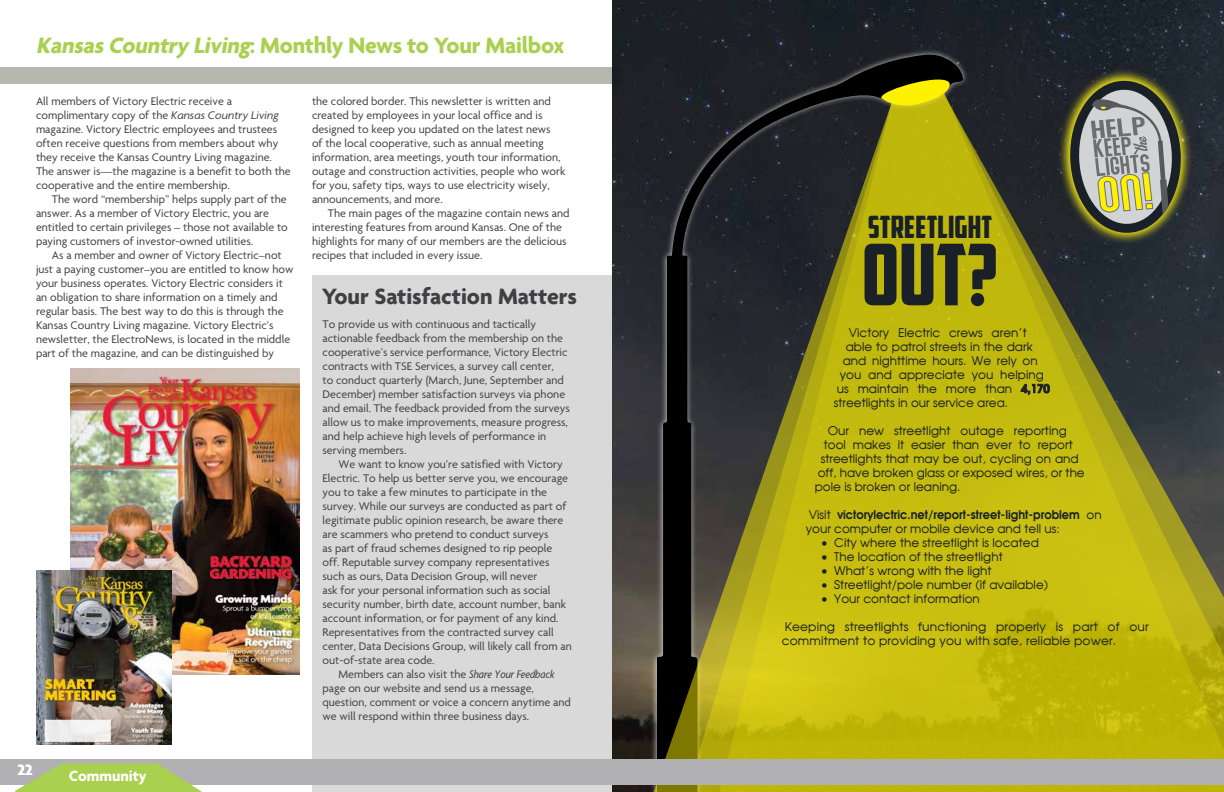
<style>
.page{position:relative;width:1224px;height:792px;background:#fff}
.page>*{position:absolute;margin:0;border:0;box-sizing:border-box;transform-origin:0 0}
.t1{font:85px "American Captain";color:#192028}
.t2{font:31px "American Captain";color:#192028}
.t3{font:700 24px "Agenda";letter-spacing:-.01em;color:#a9d04e}
.t4{font:700 24px "Agenda";color:#404042}
.t5{font:700 16px "Agenda";color:#fff}
.t6{font:12.6px "Moderne Demi";color:#192028;scale:.95 1}
.t7{font:12px/14px "Agenda";color:#404042}
.t8{font:12px/14px "Moderne";color:#192028}
.s1{font-style:italic}
.s2{font-style:italic;font-stretch:condensed}
.s3{font-family:"Moderne Demi"}
.s4{font-family:"Moderne";font-size:12px}
</style>
<div class="page">
<img style="left:71px;top:369px;width:228px;height:306px">
<img style="left:36px;top:570px;width:136px;height:175px">
<div style="left:0;top:67px;width:622px;height:16px;background:#b7b7af"></div>
<div style="left:312px;top:275px;width:300px;height:517px;background:#dad9d9"></div>
<img style="left:612px;top:0;width:612px;height:792px">
<div style="left:638px;top:48px;width:331px;height:744px;background:#fff;opacity:.75"></div>
<svg style="left:644px;top:54px;width:320px;height:738px;background:#232426"></svg>
<svg style="left:880px;top:71px;width:70px;height:17px"></svg>
<svg style="left:649px;top:88px;width:575px;height:704px;background:#87821a"></svg>
<svg style="left:1051px;top:64px;width:149px;height:186px;background:#646656"></svg>
<div style="left:0;top:759px;width:1224px;height:25px;background:#b1b0b2"></div>
<svg style="left:15px;top:764px;width:186px;height:28px"></svg>
<h3 class="t3" style="left:36px;top:33px;width:530px"><span class="s1">KansasCountry Living</span>: Monthly News to Your Mailbox</h3>
<p class="t7" style="left:36px;top:95px;width:256px">All members of Victory Electric receive a complimentary copy of the <span class="s1">Kansas Country Living </span>magazine. Victory Electric employees and trustees often receive questions from members about why they receive the Kansas Country Living magazine.<br>The answer is––the magazine is a benefit to both the cooperative and the entire membership.</p>
<p class="t7" style="left:36px;top:193px;width:253px;text-indent:16px">The word “membership” helps supply part of the answer. As a member of Victory Electric, you are entitled to certain privileges – those not available to paying customers of investor-owned utilities.</p>
<p class="t7" style="left:36px;top:249px;width:259px;text-indent:16px">As a member and owner of Victory Electric–not just a paying customer–you are entitled to know how your business operates. Victory Electric considers it an obligation to share information on a timely and regular basis. The best way to do this is through the Kansas Country Living magazine. Victory Electric’s newsletter, the ElectroNews, is located in the middle part of the magazine, and can be distinguished by</p>
<h3 class="t5" style="left:18px;top:761px;width:17px">22</h3>
<h3 class="t5" style="left:51px;top:768px;width:114px">Account Services</h3>
<h3 class="t5" style="left:69px;top:768px;width:79px">Community</h3>
<p class="t7" style="left:312px;top:95px;width:255px">the colored border. This newsletter is written and created by employees in your local office and is designed to keep you updated on the latest news<br>of the local cooperative, such as annual meeting information, area meetings, youth tour information, outage and construction activities, people who work for you, safety tips, ways to use electricity wisely, announcements, and more.</p>
<p class="t7" style="left:312px;top:207px;width:259px;text-indent:16px">The main pages of the magazine contain news and interesting features from around Kansas. One of the highlights for many of our members are the delicious recipes that included in every issue.</p>
<h3 class="t4" style="left:322px;top:284px;width:257px">Your Satisfaction Matters</h3>
<p class="t7" style="left:323px;top:318px;width:249px">To provide us with continuous and tactically actionable feedback from the membership on the cooperative’s service performance, Victory Electric contracts with TSE Services, a survey call center,<br>to conduct quarterly (March, June, September and December) member satisfaction surveys via phone and email. The feedback provided from the surveys allow us to make improvements, measure progress, and help achieve high levels of performance in serving members.</p>
<p class="t7" style="left:323px;top:458px;width:251px;text-indent:16px">We want to know you’re satisfied with Victory Electric. To help us better serve you, we encourage you to take a few minutes to participate in the survey. While our surveys are conducted as part of legitimate public opinion research, be aware there are scammers who pretend to conduct surveys<br>as part of fraud schemes designed to rip people off. Reputable survey company representatives such as ours, Data Decision Group, will never<br>ask for your personal information such as social security number, birth date, account number, bank account information, or for payment of any kind.<br>Representatives from the contracted survey call center, Data Decisions Group, will likely call from an out-of-state area code.</p>
<p class="t7" style="left:323px;top:668px;width:250px;text-indent:16px">Members can also visit the <span class="s2">Share Your Feedback </span>page on our website and send us a message, question, comment or voice a concern anytime and we will respond within three business days.</p>
<h2 class="t2" style="left:868px;top:209px;width:126px">STREETLIGHT</h2>
<h1 class="t1" style="left:862px;top:224px;width:138px">OUT?</h1>
<p class="t8" style="left:849px;top:325px;width:180px">Victory Electric crews aren’t</p>
<p class="t8" style="left:846px;top:339px;width:188px">able to patrol streets in the dark</p>
<p class="t8" style="left:843px;top:353px;width:196px">and nighttime hours. We rely on</p>
<p class="t8" style="left:840px;top:367px;width:206px">you and appreciate you helping</p>
<p class="t8" style="left:837px;top:381px;width:214px">us maintain the more than <span class="s3">4,170</span></p>
<p class="t8" style="left:834px;top:395px;width:176px">streetlights in our service area.</p>
<p class="t8" style="left:828px;top:423px;width:241px">Our new streetlight outage reporting</p>
<p class="t8" style="left:824px;top:437px;width:251px">tool makes it easier than ever to report</p>
<p class="t8" style="left:821px;top:451px;width:260px">streetlights that may be out, cycling on and</p>
<p class="t8" style="left:818px;top:465px;width:268px">off, have broken glass or exposed wires, or the</p>
<p class="t8" style="left:815px;top:479px;width:147px">pole is broken or leaning.</p>
<p class="t6" style="left:809px;top:507px;width:310px"><span class="s4">Visit</span> victorylectric.net/report-street-light-problem <span class="s4">on</span></p>
<p class="t8" style="left:806px;top:521px;width:255px">your computer or mobile device and tell us:</p>
<p class="t8" style="left:821px;top:535px;width:220px">• City where the streetlight is located</p>
<p class="t8" style="left:821px;top:549px;width:183px">• The location of the streetlight</p>
<p class="t8" style="left:821px;top:563px;width:172px">• What’s wrong with the light</p>
<p class="t8" style="left:821px;top:577px;width:229px">• Streetlight/pole number (if available)</p>
<p class="t8" style="left:821px;top:591px;width:161px">• Your contact information</p>
<p class="t8" style="left:782px;top:619px;width:369px">Keeping streetlights functioning properly is part of our commitment to providing you with safe, reliable power.</p>
</div>
